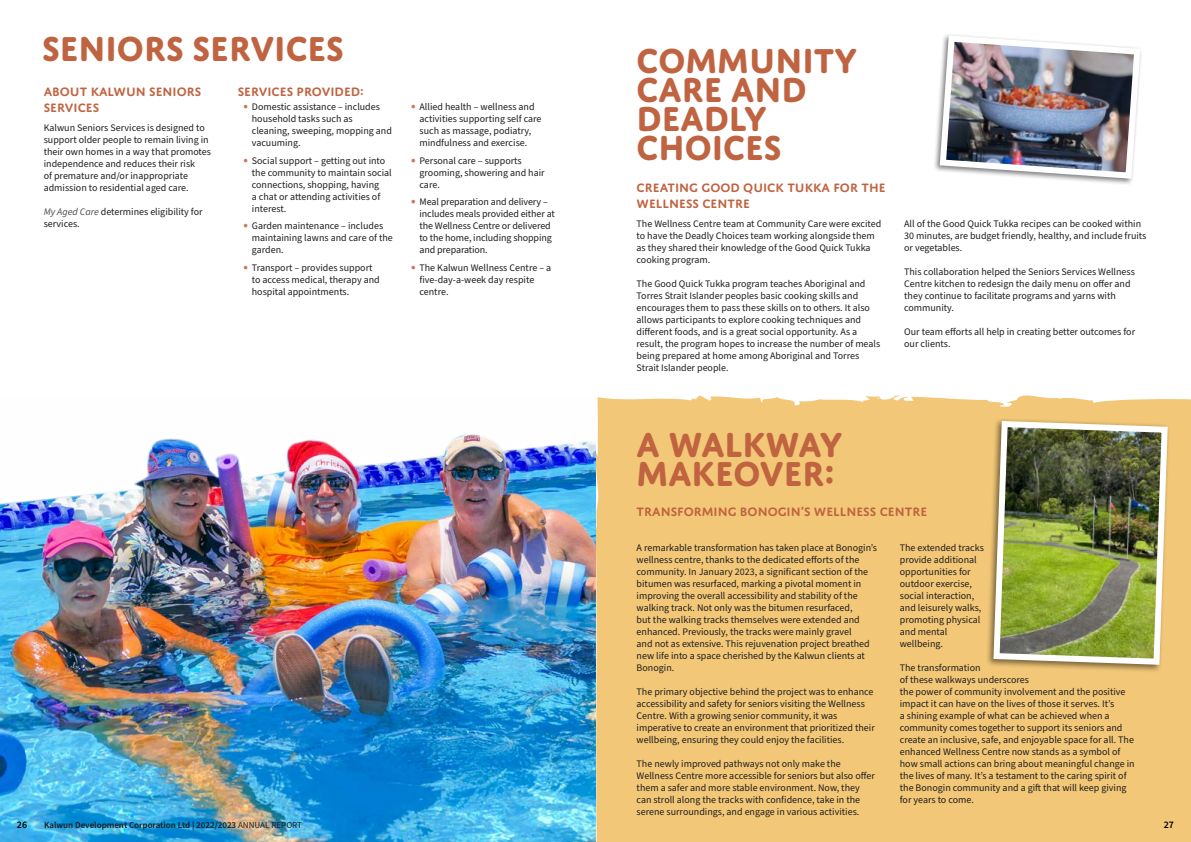
<style>
.page{position:relative;width:1191px;height:842px;background:#fff}
.page>*{position:absolute;margin:0;border:0;box-sizing:border-box;transform-origin:0 0}
.Story_Heading{font:700 37px/29px "Domus Titling";color:#bf6341;scale:.95 1}
.Heading_1{font:700 37px "Domus Titling";color:#bf6341;scale:.95 1}
.Heading_2{font:600 13px/15.6px "Domus Titling";color:#bf6341}
.Body_Copy{font:10px/12px "Source Sans Pro";color:#201e1e}
.t1{font:600 10px "Source Sans Pro";color:#000}
.t2{font:600 9px "Source Sans Pro";color:#201e1e}
.s1{font-weight:700;font-size:13px;color:#c97a5e}
.s2{font-style:italic;color:#4d4d4f}
.s3{font-weight:400}
</style>
<div class="page">
<div style="left:595px;top:395px;width:596px;height:447px;background:#f2c777"></div>
<img style="left:0;top:434px;width:595px;height:408px">
<div style="left:985px;top:418px;width:185px;height:254px;background:#000;opacity:.5"></div>
<img style="left:990px;top:418px;width:180px;height:250px">
<div style="left:933px;top:33px;width:210px;height:153px;background:#000;opacity:.5"></div>
<img style="left:936px;top:33px;width:207px;height:149px">
<p class="Heading_1" style="left:42px;top:26px;width:319px">SENIORS SERVICES</p>
<p class="Heading_2" style="left:238px;top:84px;width:128px">SERVICES PROVIDED:</p>
<p class="Body_Copy" style="left:252px;top:101px;width:142px;text-indent:-9px"><span class="s1">•</span> Domestic assistance – includes household tasks such as cleaning, sweeping, mopping and vacuuming.</p>
<p class="Body_Copy" style="left:252px;top:155px;width:141px;text-indent:-9px"><span class="s1">•</span> Social support – getting out into the community to maintain social connections, shopping, having<br>a chat or attending activities of interest.</p>
<p class="Body_Copy" style="left:252px;top:220px;width:142px;text-indent:-9px"><span class="s1">•</span> Garden maintenance – includes maintaining lawns and care of the garden.</p>
<p class="Body_Copy" style="left:252px;top:262px;width:129px;text-indent:-9px"><span class="s1">•</span> Transport – provides support to access medical, therapy and hospital appointments.</p>
<p class="Heading_2" style="left:44px;top:84px;width:159px">ABOUT KALWUN SENIORS<br>SERVICES</p>
<p class="Body_Copy" style="left:44px;top:122px;width:169px">Kalwun Seniors Services is designed to support older people to remain living in their own homes in a way that promotes independence and reduces their risk<br>of premature and/or inappropriate admission to residential aged care.</p>
<p class="Body_Copy" style="left:44px;top:206px;width:160px"><span class="s2">My Aged Care</span> determines eligibility for services.</p>
<p class="Body_Copy" style="left:419px;top:101px;width:123px;text-indent:-9px"><span class="s1">•</span> Allied health – wellness and activities supporting self care such as massage, podiatry, mindfulness and exercise.</p>
<p class="Body_Copy" style="left:419px;top:155px;width:127px;text-indent:-9px"><span class="s1">•</span> Personal care – supports grooming, showering and hair care.</p>
<p class="Body_Copy" style="left:419px;top:196px;width:137px;text-indent:-9px"><span class="s1">•</span> Meal preparation and delivery – includes meals provided either at the Wellness Centre or delivered to the home, including shopping and preparation.</p>
<p class="Body_Copy" style="left:419px;top:262px;width:133px;text-indent:-9px"><span class="s1">•</span> The Kalwun Wellness Centre – a five-day-a-week day respite centre.</p>
<p class="Story_Heading" style="left:636px;top:45px;width:233px">COMMUNITY<br>CARE AND<br>DEADLY<br>CHOICES</p>
<p class="Heading_2" style="left:636px;top:180px;width:250px">CREATING GOOD QUICK TUKKA FOR THE<br>WELLNESS CENTRE</p>
<p class="Body_Copy" style="left:636px;top:218px;width:246px">The Wellness Centre team at Community Care were excited to have the Deadly Choices team working alongside them as they shared their knowledge of the Good Quick Tukka cooking program.</p>
<p class="Body_Copy" style="left:636px;top:278px;width:245px">The Good Quick Tukka program teaches Aboriginal and Torres Strait Islander peoples basic cooking skills and encourages them to pass these skills on to others. It also allows participants to explore cooking techniques and different foods, and is a great social opportunity. As a result, the program hopes to increase the number of meals being prepared at home among Aboriginal and Torres Strait Islander people.</p>
<p class="Body_Copy" style="left:904px;top:218px;width:244px">All of the Good Quick Tukka recipes can be cooked within<br>30 minutes, are budget friendly, healthy, and include fruits or vegetables.</p>
<p class="Body_Copy" style="left:904px;top:266px;width:232px">This collaboration helped the Seniors Services Wellness Centre kitchen to redesign the daily menu on offer and they continue to facilitate programs and yarns with community.</p>
<p class="Body_Copy" style="left:904px;top:326px;width:232px">Our team efforts all help in creating better outcomes for our clients.</p>
<p class="Story_Heading" style="left:636px;top:429px;width:218px">A WALKWAY<br>MAKEOVER:</p>
<p class="Heading_2" style="left:636px;top:504px;width:292px">TRANSFORMING BONOGIN’S WELLNESS CENTRE</p>
<p class="Body_Copy" style="left:636px;top:542px;width:242px">A remarkable transformation has taken place at Bonogin’s wellness centre, thanks to the dedicated efforts of the community. In January 2023, a significant section of the bitumen was resurfaced, marking a pivotal moment in improving the overall accessibility and stability of the walking track. Not only was the bitumen resurfaced,<br>but the walking tracks themselves were extended and enhanced. Previously, the tracks were mainly gravel<br>and not as extensive. This rejuvenation project breathed new life into a space cherished by the Kalwun clients at Bonogin.</p>
<p class="Body_Copy" style="left:636px;top:686px;width:240px">The primary objective behind the project was to enhance accessibility and safety for seniors visiting the Wellness Centre. With a growing senior community, it was imperative to create an environment that prioritized their wellbeing, ensuring they could enjoy the facilities.</p>
<p class="Body_Copy" style="left:636px;top:758px;width:240px">The newly improved pathways not only make the Wellness Centre more accessible for seniors but also offer them a safer and more stable environment. Now, they can stroll along the tracks with confidence, take in the serene surroundings, and engage in various activities.</p>
<p class="Body_Copy" style="left:900px;top:542px;width:85px">The extended tracks provide additional opportunities for outdoor exercise, social interaction, and leisurely walks, promoting physical and mental wellbeing.</p>
<p class="Body_Copy" style="left:900px;top:662px;width:236px">The transformation<br>of these walkways underscores<br>the power of community involvement and the positive impact it can have on the lives of those it serves. It’s<br>a shining example of what can be achieved when a community comes together to support its seniors and create an inclusive, safe, and enjoyable space for all. The enhanced Wellness Centre now stands as a symbol of how small actions can bring about meaningful change in the lives of many. It’s a testament to the caring spirit of the Bonogin community and a gift that will keep giving for years to come.</p>
<p class="t1" style="left:17px;top:818px;width:12px">26</p>
<p class="t2" style="left:44px;top:819px;width:260px">Kalwun Development Corporation Ltd | 2022/2023 <span class="s3">ANNUAL REPORT</span></p>
<p class="t1" style="left:1163px;top:818px;width:12px">27</p>
</div>
